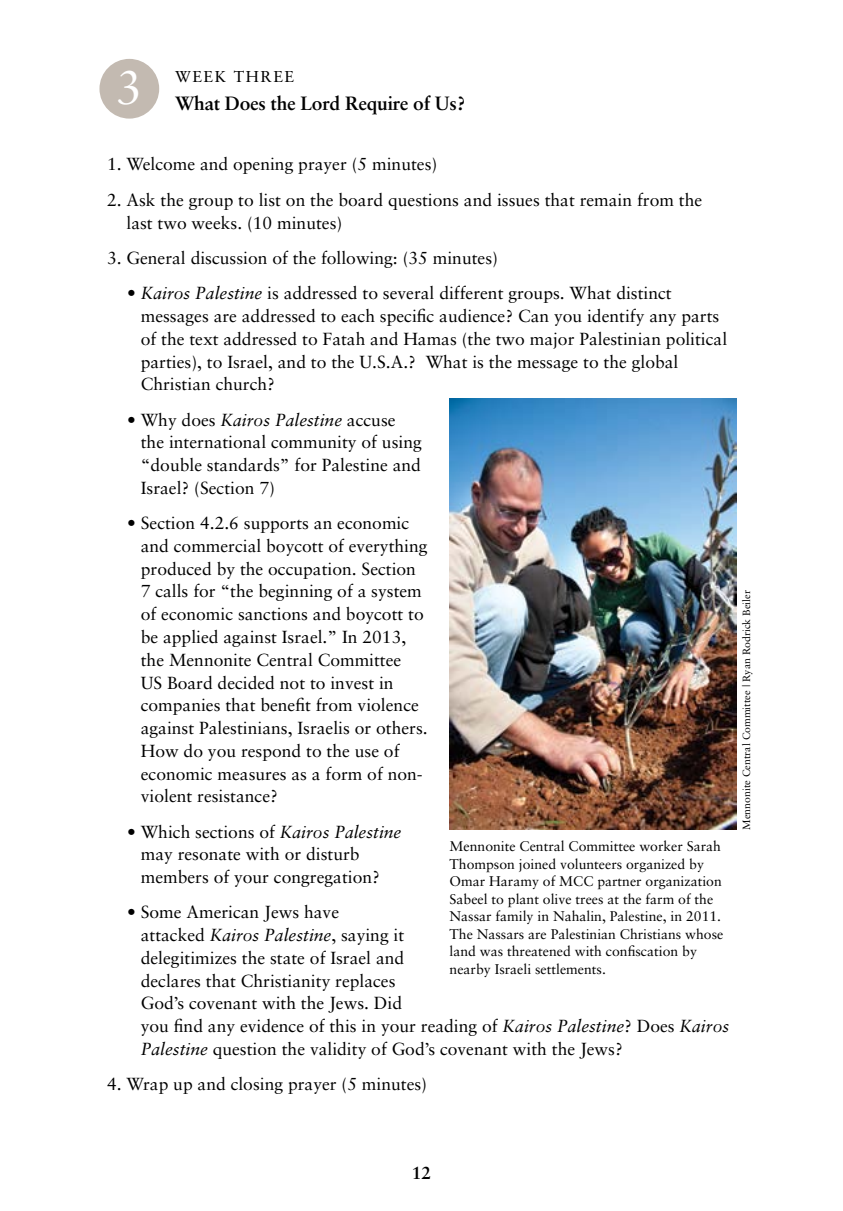
<style>
.page{position:relative;width:843px;height:1211px;background:#fff}
.page>*{position:absolute;margin:0;border:0;box-sizing:border-box;transform-origin:0 0}
.t1{font:47.43px "Sabon";color:#fff}
.t2{font:700 19.25px "Sabon";letter-spacing:-.015em;color:#000}
.t3{font:17.5px/22.8px "Sabon";color:#000}
.t4{font:700 17.5px "Sabon";color:#000}
.t5{font:15.75px "Sabon";color:#000}
.t6{font:14px/17.5px "Sabon";color:#000}
.t7{font:10.5px "Sabon";color:#000}
.s1{font-style:italic}
</style>
<div class="page">
<div style="left:99px;top:59px;width:60px;height:60px;background:#c3bab1;border-radius:50%"></div>
<img style="left:450px;top:398px;width:286px;height:432px">
<h1 class="t1" style="left:116px;top:59px;width:28px">3</h1>
<p class="t5" style="left:175px;top:67px;width:14px">week</p>
<p class="t5" style="left:234px;top:67px;width:14px">three</p>
<p class="t2" style="left:175px;top:91px;width:292px">What Does the Lord Require of Us?</p>
<p class="t3" style="left:107px;top:153px;width:332px">1. Welcome and opening prayer (5 minutes)</p>
<p class="t3" style="left:126px;top:188px;width:577px;text-indent:-19px">2. Ask the group to list on the board questions and issues that remain from the last two weeks. (10 minutes)</p>
<p class="t3" style="left:107px;top:246px;width:392px">3. General discussion of the following: (35 minutes)</p>
<p class="t3" style="left:141px;top:282px;width:588px;text-indent:-14px">• <span class="s1">Kairos Palestine</span> is addressed to several different groups. What distinct messages are addressed to each specific audience? Can you identify any parts of the text addressed to Fatah and Hamas (the two major Palestinian political parties), to Israel, and to the U.S.A.? What is the message to the global Christian church?</p>
<p class="t3" style="left:141px;top:408px;width:282px;text-indent:-14px">• Why does <span class="s1">Kairos Palestine</span> accuse the international community of using “double standards” for Palestine and<br>Israel? (Section 7)</p>
<p class="t3" style="left:141px;top:512px;width:288px;text-indent:-14px">• Section 4.2.6 supports an economic and commercial boycott of everything produced by the occupation. Section 7 calls for “the beginning of a system of economic sanctions and boycott to be applied against Israel.” In 2013, the Mennonite Central Committee<br>US Board decided not to invest in companies that benefit from violence against Palestinians, Israelis or others.<br>How do you respond to the use of economic measures as a form of non&shy;violent resistance?</p>
<p class="t3" style="left:141px;top:820px;width:262px;text-indent:-14px">• Which sections of <span class="s1">Kairos Palestine </span>may resonate with or disturb members of your congregation?</p>
<p class="t3" style="left:141px;top:901px;width:590px;text-indent:-14px">• Some American Jews have<br>attacked <span class="s1">Kairos Palestine</span>, saying it<br>delegitimizes the state of Israel and<br>declares that Christianity replaces<br>God’s covenant with the Jews. Did<br>you find any evidence of this in your reading of <span class="s1">Kairos Palestine</span>? Does <span class="s1">Kairos Palestine</span> question the validity of God’s covenant with the Jews?</p>
<p class="t3" style="left:107px;top:1073px;width:322px">4. Wrap up and closing prayer (5 minutes)</p>
<p class="t6" style="left:450px;top:837px;width:275px">Mennonite Central Committee worker Sarah Thompson joined volunteers organized by Omar Haramy of MCC partner organization Sabeel to plant olive trees at the farm of the Nassar family in Nahalin, Palestine, in 2011.<br>The Nassars are Palestinian Christians whose land was threatened with confiscation by nearby Israeli settlements.</p>
<p class="t7" style="left:740px;top:830px;width:241px;rotate:-90deg">Mennonite Central Committee | Ryan Rodrick Beiler</p>
<p class="t4" style="left:412px;top:1162px;width:21px">12</p>
</div>
